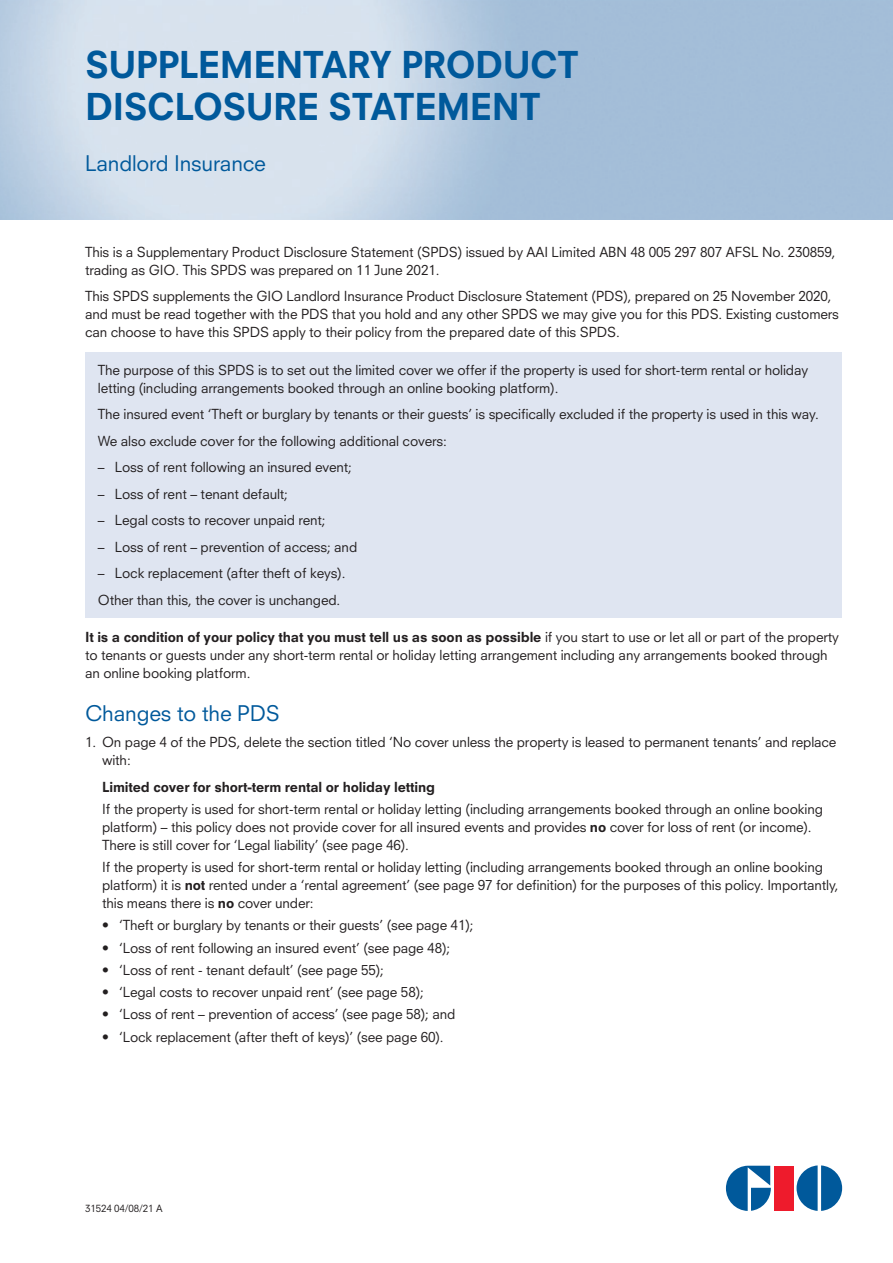
<style>
.page{position:relative;width:893px;height:1263px;background:#fff}
.page>*{position:absolute;margin:0;border:0;box-sizing:border-box;transform-origin:0 0}
.t1{font:800 36px/42px "Neuzeit SLT Std";letter-spacing:-.015em;color:#00599b}
.t2{font:21px "Neuzeit SLT Std";letter-spacing:-.01em;color:#00599b}
.t3{font:13.5px/18px "Neuzeit SLT Std";letter-spacing:-.01em;color:#231f20}
.t4{font:800 13.5px "Neuzeit SLT Std";letter-spacing:-.01em;color:#231f20}
.t5{font:9.75px "Neuzeit SLT Std";letter-spacing:-.01em;color:#231f20}
.s1{font-weight:800}
</style>
<div class="page">
<div style="left:774px;top:1166px;width:20px;height:44px;background:#ee1b2c"></div>
<svg style="left:796px;top:1165px;width:46px;height:46px"></svg>
<svg style="left:726px;top:1166px;width:45px;height:45px"></svg>
<div style="left:85px;top:352px;width:757px;height:265px;background:#dfe5f1"></div>
<h1 class="t1" style="left:85px;top:44px;width:496px">SUPPLEMENTARY PRODUCT<br>DISCLOSURE STATEMENT</h1>
<h2 class="t2" style="left:85px;top:150px;width:182px">Landlord Insurance</h2>
<p class="t3" style="left:85px;top:243px;width:752px">This is a Supplementary Product Disclosure Statement (SPDS) issued by AAI Limited ABN 48 005 297 807 AFSL No. 230859, trading as GIO. This SPDS was prepared on 11 June 2021.</p>
<p class="t3" style="left:85px;top:287px;width:755px">This SPDS supplements the GIO Landlord Insurance Product Disclosure Statement (PDS), prepared on 25 November 2020, and must be read together with the PDS that you hold and any other SPDS we may give you for this PDS. Existing customers can choose to have this SPDS apply to their policy from the prepared date of this SPDS.</p>
<p class="t3" style="left:98px;top:361px;width:712px">The purpose of this SPDS is to set out the limited cover we offer if the property is used for short-term rental or holiday letting (including arrangements booked through an online booking platform).</p>
<p class="t3" style="left:98px;top:401px;width:722px;line-height:26.5px">The insured event ‘Theft or burglary by tenants or their guests’ is specifically excluded if the property is used in this way.<br>We also exclude cover for the following additional covers:</p>
<p class="t3" style="left:98px;top:458px;width:256px">– Loss of rent following an insured event;</p>
<p class="t3" style="left:98px;top:485px;width:192px">– Loss of rent – tenant default;</p>
<p class="t3" style="left:98px;top:511px;width:229px">– Legal costs to recover unpaid rent;</p>
<p class="t3" style="left:98px;top:538px;width:261px">– Loss of rent – prevention of access; and</p>
<p class="t3" style="left:98px;top:560px;width:249px;line-height:26.5px">– Lock replacement (after theft of keys).<br>Other than this, the cover is unchanged.</p>
<p class="t3" style="left:85px;top:628px;width:755px"><span class="s1">It is a condition of your policy that you must tell us as soon as possible</span> if you start to use or let all or part of the property to tenants or guests under any short-term rental or holiday letting arrangement including any arrangements booked through an online booking platform.</p>
<h2 class="t2" style="left:85px;top:700px;width:196px">Changes to the PDS</h2>
<p class="t3" style="left:102px;top:733px;width:736px;text-indent:-17px">1. On page 4 of the PDS, delete the section titled ‘No cover unless the property is leased to permanent tenants’ and replace with:</p>
<p class="t4" style="left:102px;top:778px;width:335px">Limited cover for short-term rental or holiday letting</p>
<p class="t3" style="left:102px;top:800px;width:722px">If the property is used for short-term rental or holiday letting (including arrangements booked through an online booking platform) – this policy does not provide cover for all insured events and provides <span class="s1">no</span> cover for loss of rent (or income).<br>There is still cover for ‘Legal liability’ (see page 46).</p>
<p class="t3" style="left:102px;top:858px;width:738px">If the property is used for short-term rental or holiday letting (including arrangements booked through an online booking platform) it is <span class="s1">not</span> rented under a ‘rental agreement’ (see page 97 for definition) for the purposes of this policy. Importantly, this means there is <span class="s1">no</span> cover under:</p>
<p class="t3" style="left:102px;top:916px;width:373px">• ‘Theft or burglary by tenants or their guests’ (see page 41);</p>
<p class="t3" style="left:102px;top:938px;width:350px">• ‘Loss of rent following an insured event’ (see page 48);</p>
<p class="t3" style="left:102px;top:961px;width:283px">• ‘Loss of rent - tenant default’ (see page 55);</p>
<p class="t3" style="left:102px;top:983px;width:323px">• ‘Legal costs to recover unpaid rent’ (see page 58);</p>
<p class="t3" style="left:102px;top:1005px;width:355px">• ‘Loss of rent – prevention of access’ (see page 58); and</p>
<p class="t3" style="left:102px;top:1027px;width:343px">• ‘Lock replacement (after theft of keys)’ (see page 60).</p>
<p class="t5" style="left:85px;top:1202px;width:79px">31524 04/08/21 A</p>
</div>
